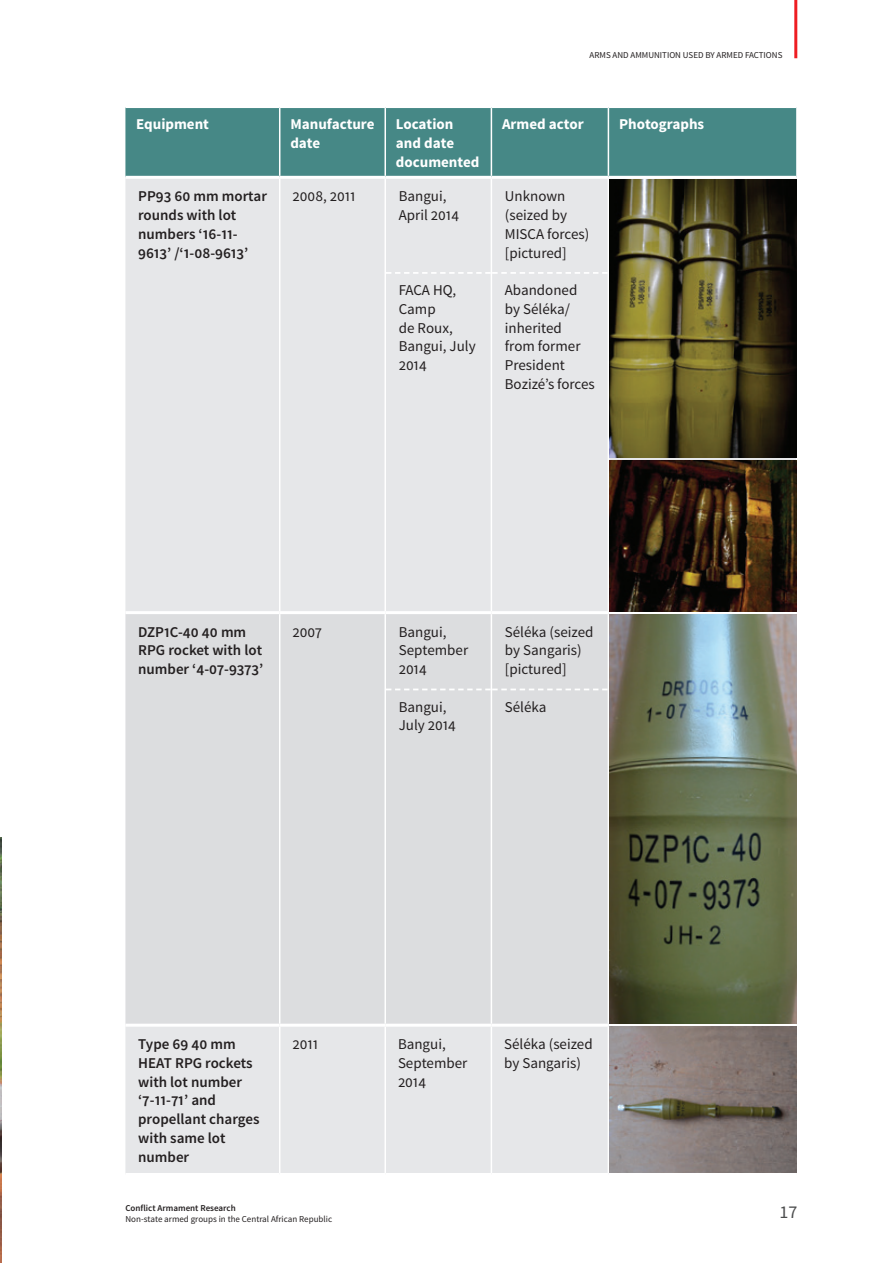
<style>
.page{position:relative;width:893px;height:1263px;background:#fff}
.page>*{position:absolute;margin:0;border:0;box-sizing:border-box;transform-origin:0 0}
.t1{font:18px "Source Sans Pro";color:#4b4c4d}
.t2{font:15px/18.8px "Source Sans Pro";color:#231f20}
.t3{font:600 15px/18.8px "Source Sans Pro";color:#231f20}
.t4{font:700 15px/18.8px "Source Sans Pro";color:#fff}
.t5{font:9px "Source Sans Pro";color:#231f20}
.t6{font:600 9px "Source Sans Pro";color:#231f20}
</style>
<div class="page">
<hr style="left:794px;top:0;width:3px;height:58px;background:#ee1d23">
<div style="left:125px;top:108px;width:671px;height:68px;background:#468886"></div>
<div style="left:125px;top:179px;width:671px;height:994px;background:#e6e7e9"></div>
<div style="left:125px;top:614px;width:671px;height:410px;background:#dcdddf"></div>
<hr style="left:279px;top:108px;width:1px;height:68px;background:#fff">
<hr style="left:384px;top:108px;width:2px;height:68px;background:#fff">
<hr style="left:491px;top:108px;width:1px;height:68px;background:#fff">
<hr style="left:608px;top:108px;width:1px;height:68px;background:#fff">
<hr style="left:279px;top:179px;width:1px;height:432px;background:#fff">
<hr style="left:384px;top:179px;width:2px;height:432px;background:#fff">
<hr style="left:491px;top:179px;width:1px;height:432px;background:#fff">
<hr style="left:608px;top:179px;width:1px;height:432px;background:#fff">
<hr style="left:279px;top:614px;width:1px;height:410px;background:#fff">
<hr style="left:384px;top:614px;width:2px;height:410px;background:#fff">
<hr style="left:491px;top:614px;width:1px;height:410px;background:#fff">
<hr style="left:608px;top:614px;width:1px;height:410px;background:#fff">
<hr style="left:279px;top:1027px;width:1px;height:146px;background:#fff">
<hr style="left:384px;top:1027px;width:2px;height:146px;background:#fff">
<hr style="left:491px;top:1027px;width:1px;height:146px;background:#fff">
<hr style="left:608px;top:1027px;width:1px;height:146px;background:#fff">
<hr style="left:125px;top:611px;width:155px;height:3px;background:#fff">
<hr style="left:280px;top:611px;width:105px;height:3px;background:#fff">
<hr style="left:385px;top:611px;width:106px;height:3px;background:#fff">
<hr style="left:491px;top:611px;width:117px;height:3px;background:#fff">
<hr style="left:608px;top:611px;width:188px;height:3px;background:#fff">
<hr style="left:125px;top:1024px;width:155px;height:3px;background:#fff">
<hr style="left:280px;top:1024px;width:105px;height:3px;background:#fff">
<hr style="left:385px;top:1024px;width:106px;height:3px;background:#fff">
<hr style="left:491px;top:1024px;width:117px;height:3px;background:#fff">
<hr style="left:608px;top:1024px;width:188px;height:3px;background:#fff">
<svg style="left:386px;top:272px;width:222px;height:2px"></svg>
<img style="left:609px;top:180px;width:187px;height:277px">
<img style="left:609px;top:460px;width:187px;height:151px">
<svg style="left:386px;top:688px;width:222px;height:2px"></svg>
<img style="left:609px;top:614px;width:187px;height:409px">
<img style="left:609px;top:1027px;width:187px;height:146px">
<img style="left:0;top:838px;width:1px;height:425px">
<p class="t5" style="left:589px;top:49px;width:194px">ARMS AND AMMUNITION USED BY ARMED FACTIONS</p>
<p class="t4" style="left:136px;top:115px;width:74px">Equipment</p>
<p class="t4" style="left:290px;top:115px;width:86px">Manufacture date</p>
<p class="t4" style="left:396px;top:115px;width:85px">Location and date documented</p>
<p class="t4" style="left:502px;top:115px;width:83px">Armed actor</p>
<p class="t4" style="left:619px;top:115px;width:87px">Photographs</p>
<p class="t3" style="left:138px;top:187px;width:130px">PP93 60 mm mortar rounds with lot numbers ‘16-11-<br>9613’ /‘1-08-9613’</p>
<p class="t2" style="left:292px;top:187px;width:65px">2008, 2011</p>
<p class="t2" style="left:399px;top:187px;width:62px">Bangui,<br>April 2014</p>
<p class="t2" style="left:399px;top:281px;width:78px">FACA HQ,<br>Camp<br>de Roux,<br>Bangui, July<br>2014</p>
<p class="t2" style="left:505px;top:187px;width:86px">Unknown (seized by<br>MISCA forces) [pictured]</p>
<p class="t2" style="left:505px;top:281px;width:91px">Abandoned by Séléka/ inherited from former<br>President<br>Bozizé’s forces</p>
<p class="t3" style="left:138px;top:623px;width:127px">DZP1C-40 40 mm<br>RPG rocket with lot number ‘4-07-9373’</p>
<p class="t2" style="left:292px;top:622px;width:31px">2007</p>
<p class="t2" style="left:399px;top:622px;width:71px">Bangui,<br>September<br>2014</p>
<p class="t2" style="left:399px;top:697px;width:59px">Bangui,<br>July 2014</p>
<p class="t2" style="left:505px;top:622px;width:90px">Séléka (seized by Sangaris) [pictured]</p>
<p class="t2" style="left:505px;top:697px;width:43px">Séléka</p>
<p class="t3" style="left:138px;top:1035px;width:123px">Type 69 40 mm<br>HEAT RPG rockets with lot number ‘7-11-71’ and propellant charges with same lot number</p>
<p class="t2" style="left:292px;top:1035px;width:27px">2011</p>
<p class="t2" style="left:398px;top:1035px;width:71px">Bangui,<br>September<br>2014</p>
<p class="t2" style="left:504px;top:1035px;width:90px">Séléka (seized by Sangaris)</p>
<p class="t6" style="left:125px;top:1202px;width:112px">Conflict Armament Research</p>
<p class="t5" style="left:125px;top:1213px;width:208px">Non-state armed groups in the Central African Republic</p>
<p class="t1" style="left:779px;top:1201px;width:19px">17</p>
</div>
